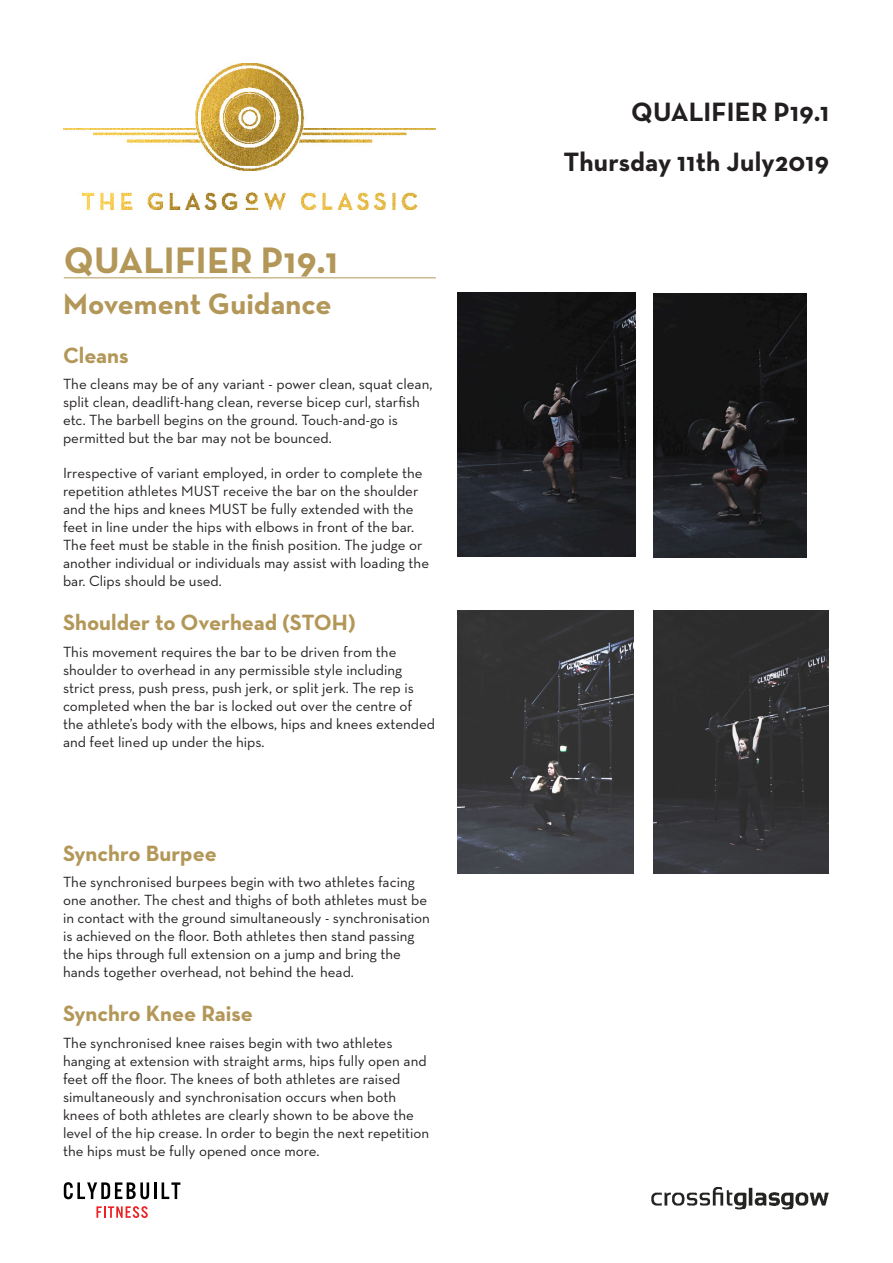
<style>
.page{position:relative;width:893px;height:1263px;background:#fff}
.page>*{position:absolute;margin:0;border:0;box-sizing:border-box;transform-origin:0 0}
.t1{font:700 37.5px "Neutra Text";letter-spacing:.005em;color:#b39758}
.t2{font:700 30px "Neutra Text";color:#b39758}
.t3{font:700 27px "Neutra Text";letter-spacing:.01em;color:#231f20}
.t4{font:700 22.5px "Neutra Text";color:#b39758}
.t5{font:15px/18px "Neutra Text";color:#231f20}
</style>
<div class="page">
<img style="left:64px;top:64px;width:372px;height:145px">
<hr style="left:64px;top:277px;width:372px;height:1px;background:#b39758">
<svg style="left:64px;top:1182px;width:85px;height:17px"></svg>
<hr style="left:154px;top:1182px;width:3px;height:17px;background:#000">
<svg style="left:162px;top:1182px;width:18px;height:17px"></svg>
<svg style="left:96px;top:1206px;width:52px;height:12px"></svg>
<img style="left:651px;top:1187px;width:178px;height:23px">
<img style="left:458px;top:610px;width:175px;height:263px">
<img style="left:653px;top:610px;width:176px;height:263px">
<img style="left:458px;top:292px;width:178px;height:265px">
<img style="left:653px;top:293px;width:154px;height:264px">
<p class="t1" style="left:64px;top:237px;width:276px">QUALIFIER P19.1</p>
<p class="t2" style="left:63px;top:285px;width:270px">Movement Guidance</p>
<p class="t4" style="left:63px;top:341px;width:67px">Cleans</p>
<p class="t5" style="left:63px;top:375px;width:371px">The cleans may be of any variant - power clean, squat clean, split clean, deadlift-hang clean, reverse bicep curl, starfish etc. The barbell begins on the ground. Touch-and-go is permitted but the bar may not be bounced.</p>
<p class="t5" style="left:63px;top:464px;width:368px">Irrespective of variant employed, in order to complete the repetition athletes MUST receive the bar on the shoulder and the hips and knees MUST be fully extended with the feet in line under the hips with elbows in front of the bar.<br>The feet must be stable in the finish position. The judge or another individual or individuals may assist with loading the bar. Clips should be used.</p>
<p class="t4" style="left:63px;top:608px;width:294px">Shoulder to Overhead (STOH)</p>
<p class="t5" style="left:63px;top:642px;width:374px">This movement requires the bar to be driven from the shoulder to overhead in any permissible style including strict press, push press, push jerk, or split jerk. The rep is completed when the bar is locked out over the centre of the athlete’s body with the elbows, hips and knees extended and feet lined up under the hips.</p>
<p class="t4" style="left:63px;top:839px;width:155px">Synchro Burpee</p>
<p class="t5" style="left:63px;top:873px;width:368px">The synchronised burpees begin with two athletes facing one another. The chest and thighs of both athletes must be in contact with the ground simultaneously - synchronisation is achieved on the floor. Both athletes then stand passing the hips through full extension on a jump and bring the hands together overhead, not behind the head.</p>
<p class="t4" style="left:63px;top:1000px;width:192px">Synchro Knee Raise</p>
<p class="t5" style="left:63px;top:1033px;width:368px">The synchronised knee raises begin with two athletes hanging at extension with straight arms, hips fully open and feet off the floor. The knees of both athletes are raised simultaneously and synchronisation occurs when both knees of both athletes are clearly shown to be above the level of the hip crease. In order to begin the next repetition the hips must be fully opened once more.</p>
<p class="t3" style="left:631px;top:95px;width:200px">QUALIFIER P19.1</p>
<p class="t3" style="left:563px;top:145px;width:267px">Thursday 11th July2019</p>
</div>
